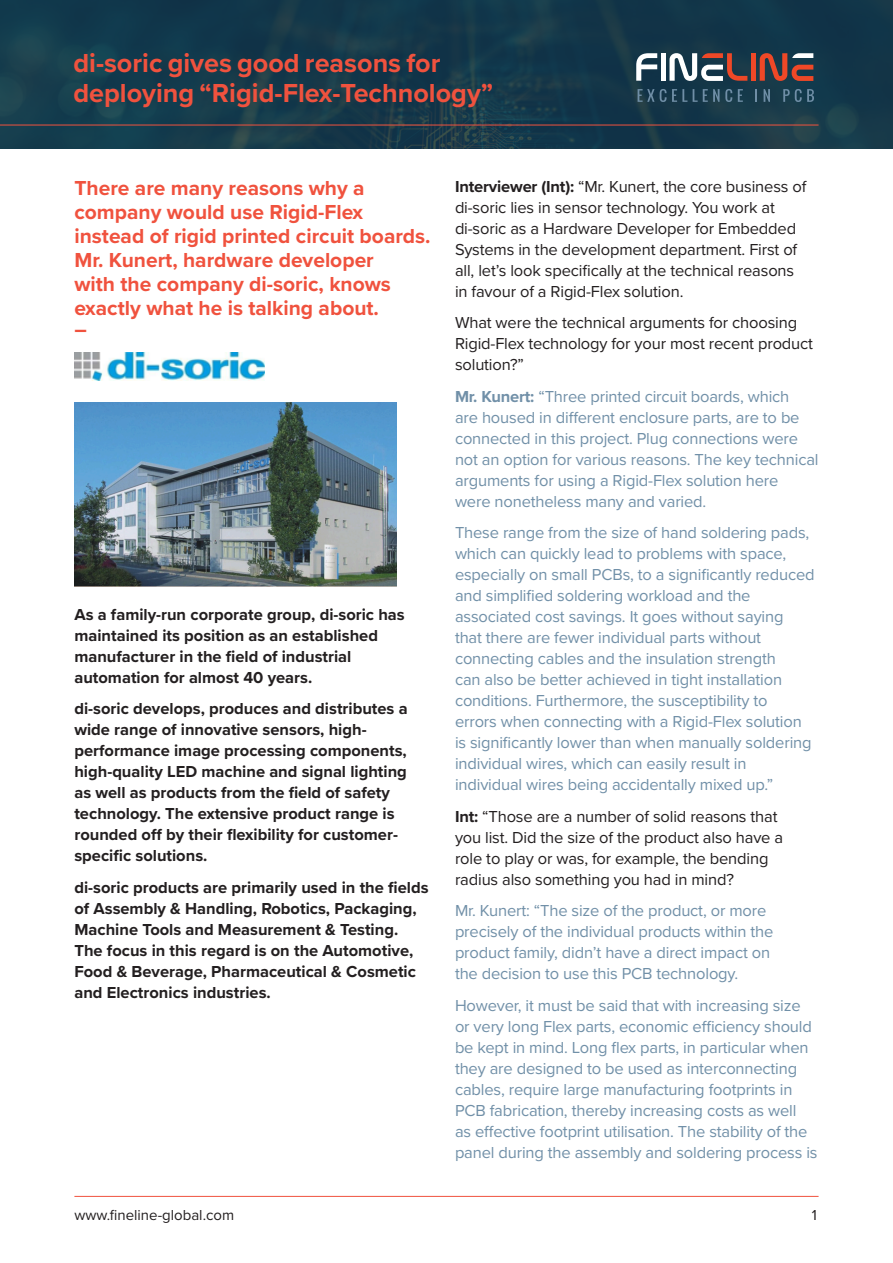
<style>
.page{position:relative;width:893px;height:1263px;background:#fff}
.page>*{position:absolute;margin:0;border:0;box-sizing:border-box;transform-origin:0 0}
.t1{font:700 27px/30px "Proxima Nova";color:#f0523e}
.t2{font:700 21px/24px "Proxima Nova";color:#f0523e}
.t3{font:16.5px/21px "Proxima Nova";letter-spacing:-.01em;color:#7190a8}
.t4{font:700 16.5px/21px "Proxima Nova";color:#231f20}
.t5{font:16.5px/21px "Proxima Nova";letter-spacing:-.01em;color:#231f20}
.t6{font:15px "Proxima Nova";color:#231f20}
.s1{font-weight:700}
</style>
<div class="page">
<svg style="left:0;top:0;width:893px;height:149px;background:#15394a"></svg>
<hr style="left:0;top:125px;width:819px;height:1px;background:#f0523e">
<hr style="left:74px;top:1196px;width:745px;height:1px;background:#f0523e">
<svg style="left:636px;top:53px;width:21px;height:28px"></svg>
<div style="left:661px;top:53px;width:5px;height:28px;background:#fff"></div>
<svg style="left:669px;top:53px;width:78px;height:28px"></svg>
<div style="left:751px;top:53px;width:5px;height:28px;background:#ef4827"></div>
<svg style="left:760px;top:53px;width:53px;height:28px"></svg>
<svg style="left:638px;top:89px;width:16px;height:13px"></svg>
<svg style="left:660px;top:89px;width:27px;height:13px"></svg>
<svg style="left:693px;top:89px;width:26px;height:13px"></svg>
<svg style="left:725px;top:89px;width:7px;height:13px"></svg>
<svg style="left:738px;top:89px;width:5px;height:13px"></svg>
<svg style="left:755px;top:89px;width:2px;height:13px"></svg>
<svg style="left:764px;top:89px;width:6px;height:13px"></svg>
<svg style="left:783px;top:89px;width:31px;height:13px"></svg>
<img style="left:74px;top:353px;width:190px;height:28px">
<img style="left:74px;top:403px;width:323px;height:183px">
<p class="t1" style="left:73px;top:48px;width:421px">di-soric gives good reasons for deploying “Rigid-Flex-Technology”</p>
<p class="t2" style="left:74px;top:176px;width:358px">There are many reasons why a company would use Rigid-Flex instead of rigid printed circuit boards.<br>Mr. Kunert, hardware developer<br>with the company di-soric, knows exactly what he is talking about.</p>
<p class="t2" style="left:74px;top:317px;width:14px">–</p>
<p class="t4" style="left:74px;top:603px;width:332px">As a family-run corporate group, di-soric has maintained its position as an established manufacturer in the field of industrial automation for almost 40 years.</p>
<p class="t4" style="left:74px;top:698px;width:335px">di-soric develops, produces and distributes a wide range of innovative sensors, high&shy;performance image processing components, high-quality LED machine and signal lighting as well as products from the field of safety technology. The extensive product range is rounded off by their flexibility for customer&shy;specific solutions.</p>
<p class="t4" style="left:74px;top:876px;width:356px">di-soric products are primarily used in the fields of Assembly &amp; Handling, Robotics, Packaging, Machine Tools and Measurement &amp; Testing.<br>The focus in this regard is on the Automotive, Food &amp; Beverage, Pharmaceutical &amp; Cosmetic and Electronics industries.</p>
<p class="t5" style="left:455px;top:175px;width:353px"><span class="s1">Interviewer (Int):</span> “Mr. Kunert, the core business of di-soric lies in sensor technology. You work at di-soric as a Hardware Developer for Embedded Systems in the development department. First of all, let’s look specifically at the technical reasons in favour of a Rigid-Flex solution.</p>
<p class="t5" style="left:455px;top:311px;width:360px">What were the technical arguments for choosing<br>Rigid-Flex technology for your most recent product solution?”</p>
<p class="t3" style="left:455px;top:385px;width:365px"><span class="s1">Mr. Kunert:</span> “Three printed circuit boards, which<br>are housed in different enclosure parts, are to be connected in this project. Plug connections were not an option for various reasons. The key technical arguments for using a Rigid-Flex solution here<br>were nonetheless many and varied.</p>
<p class="t3" style="left:455px;top:521px;width:361px">These range from the size of hand soldering pads, which can quickly lead to problems with space, especially on small PCBs, to a significantly reduced and simplified soldering workload and the associated cost savings. It goes without saying that there are fewer individual parts without connecting cables and the insulation strength<br>can also be better achieved in tight installation conditions. Furthermore, the susceptibility to<br>errors when connecting with a Rigid-Flex solution is significantly lower than when manually soldering individual wires, which can easily result in individual wires being accidentally mixed up.”</p>
<p class="t5" style="left:455px;top:805px;width:330px"><span class="s1">Int:</span> “Those are a number of solid reasons that you list. Did the size of the product also have a role to play or was, for example, the bending radius also something you had in mind?</p>
<p class="t3" style="left:455px;top:899px;width:320px">Mr. Kunert: “The size of the product, or more precisely of the individual products within the product family, didn’t have a direct impact on the decision to use this PCB technology.</p>
<p class="t3" style="left:455px;top:994px;width:364px">However, it must be said that with increasing size or very long Flex parts, economic efficiency should be kept in mind. Long flex parts, in particular when they are designed to be used as interconnecting cables, require large manufacturing footprints in PCB fabrication, thereby increasing costs as well<br>as effective footprint utilisation. The stability of the panel during the assembly and soldering process is</p>
<p class="t6" style="left:74px;top:1203px;width:161px">www.fineline-global.com</p>
<p class="t6" style="left:812px;top:1203px;width:7px">1</p>
</div>
